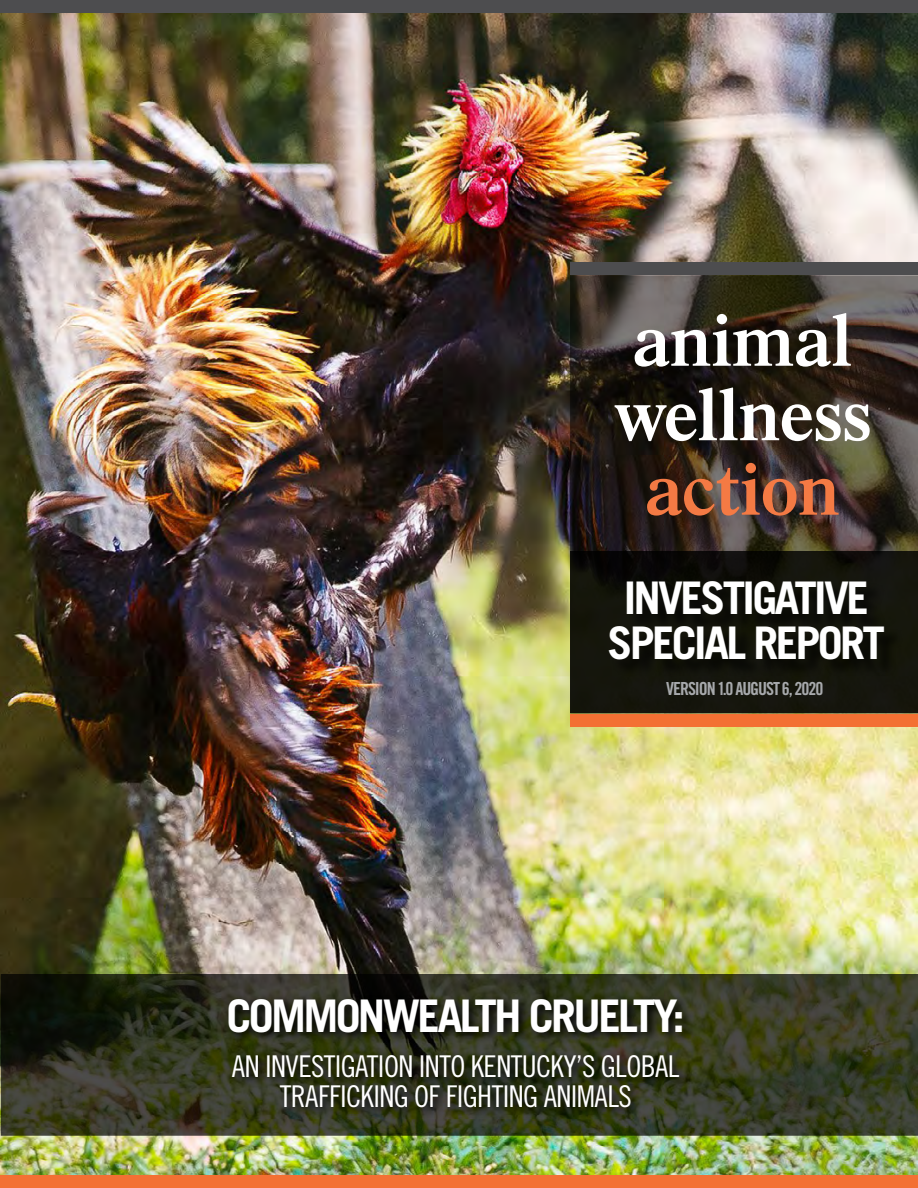
<style>
.page{position:relative;width:918px;height:1188px;background:#fff}
.page>*{position:absolute;margin:0;border:0;box-sizing:border-box;transform-origin:0 0}
.t1{font:600 74.4px/74.4px "Times";color:#fff}
.t2{font:600 74.4px "Times";color:#f47a44}
.t3{font:700 45px/45px "Trade Gothic";letter-spacing:-.06em;color:#fff;text-align:center}
.t4{font:30px/30px "Trade Gothic Cond Eighteen";letter-spacing:-.02em;color:#fff;text-align:center}
.t5{font:18px "Trade Gothic Bold Cond Twenty";letter-spacing:-.06em;color:#a7a9ac}
</style>
<div class="page">
<img style="left:1px;top:13px;width:917px;height:1162px">
<svg style="left:1px;top:974px;width:917px;height:162px;background:#323620"></svg>
<div style="left:0;top:1175px;width:918px;height:13px;background:#f37033"></div>
<div style="left:570px;top:714px;width:348px;height:12px;background:#f37033"></div>
<div style="left:0;top:0;width:917px;height:13px;background:#4d4d4f"></div>
<div style="left:571px;top:263px;width:347px;height:12px;background:#4d4d4f"></div>
<svg style="left:570px;top:275px;width:348px;height:439px;background:#352c25"></svg>
<div style="left:571px;top:551px;width:347px;height:161px;background:linear-gradient(to right,#0f0f09,#15150d)"></div>
<div style="left:612px;top:584px;width:292px;height:93px;background:#0f0f08"></div>
<svg style="left:224px;top:995px;width:470px;height:124px;background:#272b18"></svg>
<h1 class="t1" style="left:614px;top:302px;width:259px">animal wellness</h1>
<h1 class="t2" style="left:645px;top:445px;width:196px">action</h1>
<h2 class="t3" style="left:608px;top:575px;width:279px">INVESTIGATIVE<br>SPECIAL REPORT</h2>
<p class="t5" style="left:666px;top:677px;width:159px">VERSION 1.0 AUGUST 6, 2020</p>
<h2 class="t3" style="left:226px;top:993px;width:460px">COMMONWEALTH CRUELTY:</h2>
<p class="t4" style="left:232px;top:1051px;width:449px">AN INVESTIGATION INTO KENTUCKY’S GLOBAL<br>TRAFFICKING OF FIGHTING ANIMALS</p>
</div>
